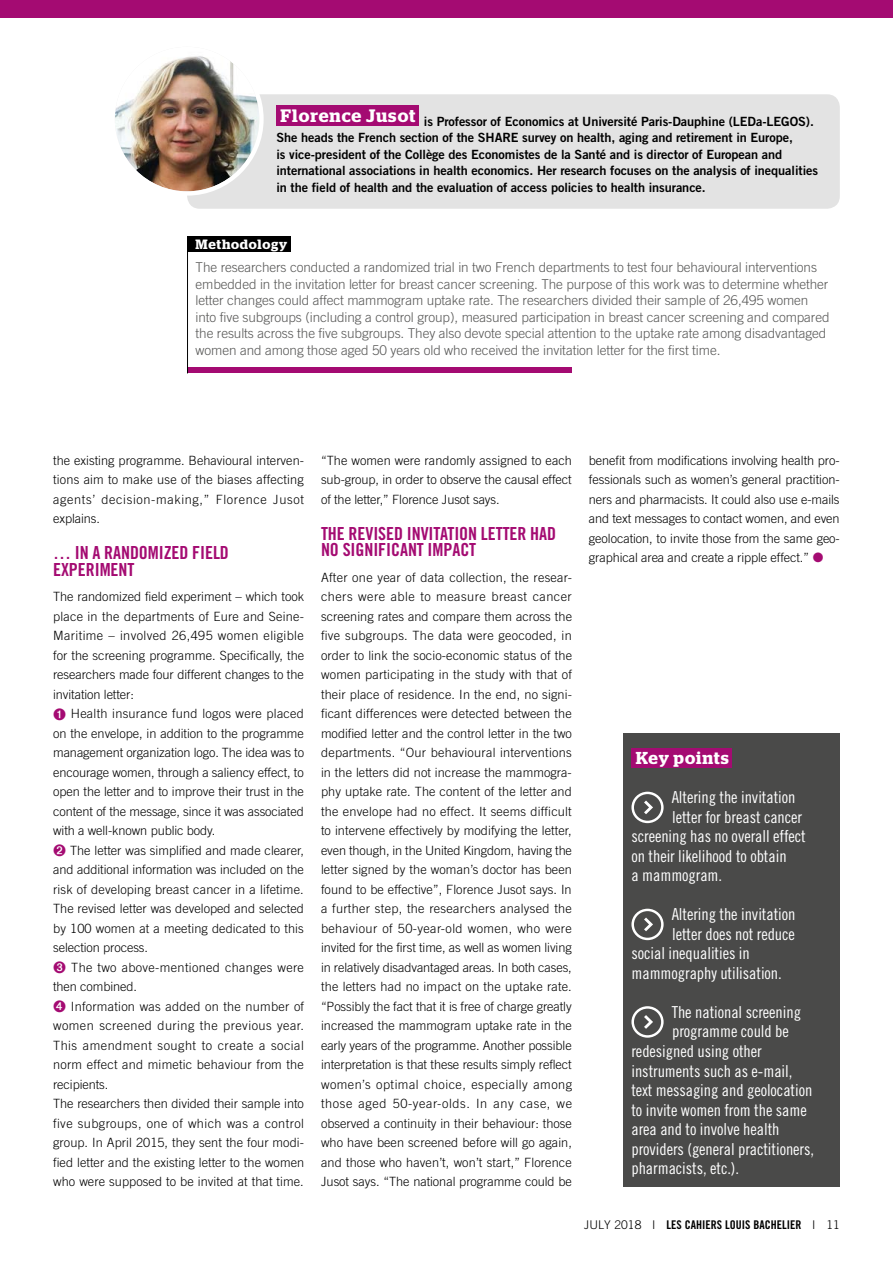
<style>
.page{position:relative;width:893px;height:1263px;background:#fff}
.page>*{position:absolute;margin:0;border:0;box-sizing:border-box;transform-origin:0 0}
.t1{font:18px/16.5px "Trade Gothic LT Std Bd Cn 20";letter-spacing:-.005em;color:#a40b72}
.t2{font:600 17.25px "Stag";letter-spacing:.055em;color:#fff}
.t3{font:16.5px "Trade Gothic LT Std Cn 18";letter-spacing:-.005em;color:#fff}
.t4{font:300 13.5px/16.5px "Trade Gothic LT Std";letter-spacing:-.005em;color:#575756}
.t5{font:600 13.5px "Stag";letter-spacing:.05em;color:#fff}
.t6{font:300 12.75px/19.5px "Trade Gothic LT Std";color:#000;text-align:justify}
.t7{font:12.75px/16.5px "Trade Gothic LT Std Bd 2";letter-spacing:-.005em;color:#000}
.t8{font:12px "Trade Gothic LT Std Bd Cn 20";color:#000}
.s1{color:#a40b72}
.s2{font-family:"Trade Gothic LT Std";font-weight:300}
</style>
<div class="page">
<div style="left:0;top:0;width:893px;height:17px;background:#a40b72"></div>
<div style="left:623px;top:734px;width:217px;height:453px;background:#4a4a49"></div>
<div style="left:631px;top:748px;width:101px;height:20px;background:#a40b72"></div>
<svg style="left:631px;top:792px;width:33px;height:31px"></svg>
<svg style="left:631px;top:909px;width:33px;height:31px"></svg>
<svg style="left:631px;top:1006px;width:33px;height:32px"></svg>
<div style="left:188px;top:367px;width:384px;height:6px;background:#a40b72"></div>
<div style="left:187px;top:236px;width:104px;height:16px;background:#000"></div>
<hr style="left:187px;top:240px;width:1px;height:133px;background:#000">
<div style="left:187px;top:94px;width:653px;height:115px;background:#e3e3e3;border-radius:13px"></div>
<div style="left:276px;top:106px;width:143px;height:20px;background:#a40b72"></div>
<svg style="left:113px;top:45px;width:148px;height:148px"></svg>
<img style="left:115px;top:47px;width:144px;height:144px;border-radius:72px">
<div style="left:111px;top:43px;width:153px;height:153px;border:4px solid #fff;border-radius:50%"></div>
<p class="t7" style="left:276px;top:113px;width:543px;text-indent:4px"><sup>Florence</sup> <sup>Jusot</sup> is Professor of Economics at Université Paris-Dauphine (LEDa-LEGOS).<br>She heads the French section of the SHARE survey on health, aging and retirement in Europe,<br>is vice-president of the Collège des Economistes de la Santé and is director of European and international associations in health economics. Her research focuses on the analysis of inequalities in the field of health and the evaluation of access policies to health insurance.</p>
<p class="t5" style="left:196px;top:237px;width:93px">Methodology</p>
<p class="t4" style="left:196px;top:259px;width:635px">The researchers conducted a randomized trial in two French departments to test four behavioural interventions embedded in the invitation letter for breast cancer screening. The purpose of this work was to determine whether letter changes could affect mammogram uptake rate. The researchers divided their sample of 26,495 women into five subgroups (including a control group), measured participation in breast cancer screening and compared the results across the five subgroups. They also devote special attention to the uptake rate among disadvantaged women and among those aged 50 years old who received the invitation letter for the first time.</p>
<p class="t6" style="left:53px;top:450px;width:252px">the existing programme. Behavioural interven&shy;tions aim to make use of the biases affecting agents’ decision-making,” Florence Jusot explains.</p>
<h1 class="t1" style="left:53px;top:544px;width:177px">… IN A RANDOMIZED FIELD<br>EXPERIMENT</h1>
<p class="t6" style="left:53px;top:587px;width:253px;text-align:left">The randomized field experiment – which took place in the departments of Eure and Seine-Maritime – involved 26,495 women eligible for the screening programme. Specifically, the researchers made four different changes to the invitation letter:<br><span class="s1">➊</span> Health insurance fund logos were placed on the envelope, in addition to the programme management organization logo. The idea was to encourage women, through a saliency effect, to open the letter and to improve their trust in the content of the message, since it was associated with a well-known public body.<br><span class="s1">➋</span> The letter was simplified and made clearer, and additional information was included on the risk of developing breast cancer in a lifetime.<br>The revised letter was developed and selected by 100 women at a meeting dedicated to this selection process.<br><span class="s1">➌</span> The two above-mentioned changes were then combined.<br><span class="s1">➍</span> Information was added on the number of women screened during the previous year.<br>This amendment sought to create a social norm effect and mimetic behaviour from the recipients.<br>The researchers then divided their sample into five subgroups, one of which was a control group. In April 2015, they sent the four modi&shy;fied letter and the existing letter to the women who were supposed to be invited at that time.</p>
<p class="t6" style="left:321px;top:450px;width:252px">“The women were randomly assigned to each sub-group, in order to observe the causal effect of the letter,” Florence Jusot says.</p>
<h1 class="t1" style="left:321px;top:525px;width:237px">THE REVISED INVITATION LETTER HAD<br>NO SIGNIFICANT IMPACT</h1>
<p class="t6" style="left:321px;top:567px;width:253px">After one year of data collection, the resear&shy;chers were able to measure breast cancer screening rates and compare them across the five subgroups. The data were geocoded, in order to link the socio-economic status of the women participating in the study with that of their place of residence. In the end, no signi&shy;ficant differences were detected between the modified letter and the control letter in the two departments. “Our behavioural interventions in the letters did not increase the mammogra&shy;phy uptake rate. The content of the letter and the envelope had no effect. It seems difficult to intervene effectively by modifying the letter, even though, in the United Kingdom, having the letter signed by the woman’s doctor has been found to be effective”, Florence Jusot says. In a further step, the researchers analysed the behaviour of 50-year-old women, who were invited for the first time, as well as women living in relatively disadvantaged areas. In both cases, the letters had no impact on the uptake rate. “Possibly the fact that it is free of charge greatly increased the mammogram uptake rate in the early years of the programme. Another possible interpretation is that these results simply reflect women’s optimal choice, especially among those aged 50-year-olds. In any case, we observed a continuity in their behaviour: those who have been screened before will go again, and those who haven’t, won’t start,” Florence Jusot says. “The national programme could be</p>
<p class="t6" style="left:589px;top:450px;width:252px">benefit from modifications involving health pro&shy;fessionals such as women’s general practition&shy;ners and pharmacists. It could also use e-mails and text messages to contact women, and even geolocation, to invite those from the same geo&shy;graphical area and create a ripple effect.” <span class="s1">●</span></p>
<h2 class="t2" style="left:636px;top:748px;width:95px">Key points</h2>
<p class="t3" style="left:672px;top:788px;width:125px">Altering the invitation</p>
<p class="t3" style="left:672px;top:807px;width:132px">letter for breast cancer</p>
<p class="t3" style="left:631px;top:827px;width:176px">screening has no overall effect</p>
<p class="t3" style="left:631px;top:846px;width:157px">on their likelihood to obtain</p>
<p class="t3" style="left:631px;top:866px;width:92px">a mammogram.</p>
<p class="t3" style="left:672px;top:905px;width:125px">Altering the invitation</p>
<p class="t3" style="left:672px;top:924px;width:124px">letter does not reduce</p>
<p class="t3" style="left:631px;top:944px;width:120px">social inequalities in</p>
<p class="t3" style="left:631px;top:963px;width:152px">mammography utilisation.</p>
<p class="t3" style="left:672px;top:1002px;width:131px">The national screening</p>
<p class="t3" style="left:672px;top:1022px;width:118px">programme could be</p>
<p class="t3" style="left:631px;top:1041px;width:132px">redesigned using other</p>
<p class="t3" style="left:631px;top:1061px;width:162px">instruments such as e-mail,</p>
<p class="t3" style="left:631px;top:1080px;width:182px">text messaging and geolocation</p>
<p class="t3" style="left:631px;top:1100px;width:177px">to invite women from the same</p>
<p class="t3" style="left:631px;top:1119px;width:150px">area and to involve health</p>
<p class="t3" style="left:631px;top:1139px;width:184px">providers (general practitioners,</p>
<p class="t3" style="left:631px;top:1158px;width:109px">pharmacists, etc.).</p>
<p class="t8" style="left:584px;top:1217px;width:257px"><span class="s2">JULY 2018 I</span> LES CAHIERS LOUIS BACHELIER <span class="s2">I 11</span></p>
</div>
